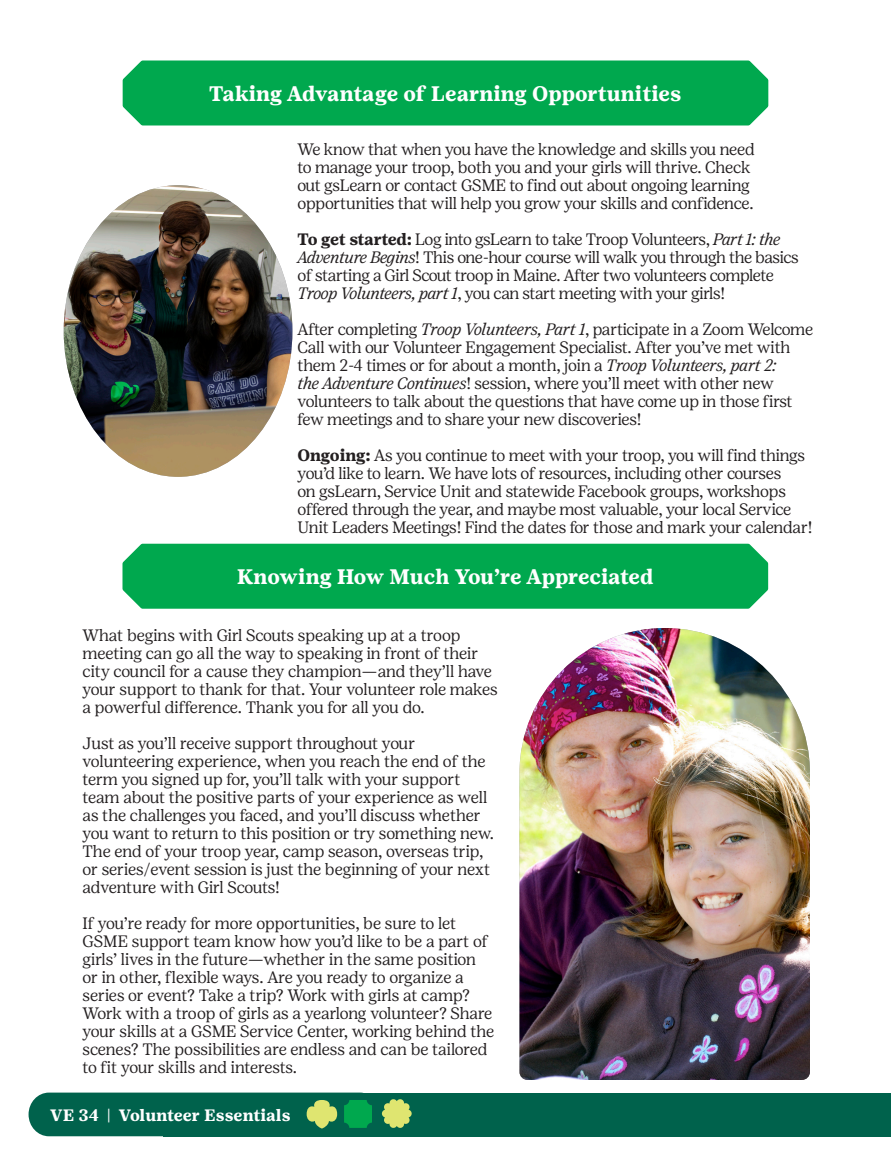
<style>
.page{position:relative;width:891px;height:1161px;background:#fff}
.page>*{position:absolute;margin:0;border:0;box-sizing:border-box;transform-origin:0 0}
.t1{font:700 21px "Girl Scout Text";color:#fff}
.t2{font:300 16.5px/18px "Girl Scout Display";letter-spacing:-.01em;color:#231f20}
.t3{font:700 16.5px "Girl Scout Text";color:#fff}
.s1{font-family:"Girl Scout Text";font-weight:700}
.s2{font-style:italic}
</style>
<div class="page">
<div style="left:163px;top:1093px;width:728px;height:43px;background:#00624c"></div>
<div style="left:29px;top:1093px;width:351px;height:43px;background:#00624c;border-radius:21px"></div>
<svg style="left:307px;top:1100px;width:30px;height:28px"></svg>
<svg style="left:344px;top:1100px;width:28px;height:28px"></svg>
<svg style="left:382px;top:1099px;width:30px;height:29px"></svg>
<div style="left:123px;top:61px;width:645px;height:64px;background:#00a84e"></div>
<div style="left:122px;top:544px;width:646px;height:65px;background:#00a84e"></div>
<img style="left:519px;top:628px;width:291px;height:452px">
<img style="left:64px;top:185px;width:228px;height:292px">
<p class="t1" style="left:209px;top:81px;width:474px">Taking Advantage of Learning Opportunities</p>
<p class="t2" style="left:297px;top:140px;width:459px">We know that when you have the knowledge and skills you need to manage your troop, both you and your girls will thrive. Check out gsLearn or contact GSME to find out about ongoing learning opportunities that will help you grow your skills and confidence.</p>
<p class="t2" style="left:297px;top:230px;width:503px"><span class="s1">To get started:</span> Log into gsLearn to take Troop Volunteers, <span class="s2">Part 1: the Adventure Begins</span>! This one-hour course will walk you through the basics of starting a Girl Scout troop in Maine. After two volunteers complete <span class="s2">Troop Volunteers, part 1</span>, you can start meeting with your girls!</p>
<p class="t2" style="left:297px;top:320px;width:517px">After completing <span class="s2">Troop Volunteers, Part 1</span>, participate in a Zoom Welcome Call with our Volunteer Engagement Specialist. After you’ve met with them 2-4 times or for about a month, join a <span class="s2">Troop Volunteers, part 2:<br>the Adventure Continues</span>! session, where you’ll meet with other new volunteers to talk about the questions that have come up in those first few meetings and to share your new discoveries!</p>
<p class="t2" style="left:297px;top:446px;width:516px"><span class="s1">Ongoing:</span> As you continue to meet with your troop, you will find things you’d like to learn. We have lots of resources, including other courses<br>on gsLearn, Service Unit and statewide Facebook groups, workshops offered through the year, and maybe most valuable, your local Service Unit Leaders Meetings! Find the dates for those and mark your calendar!</p>
<p class="t1" style="left:237px;top:564px;width:418px">Knowing How Much You’re Appreciated</p>
<p class="t2" style="left:82px;top:626px;width:417px">What begins with Girl Scouts speaking up at a troop meeting can go all the way to speaking in front of their city council for a cause they champion—and they’ll have your support to thank for that. Your volunteer role makes a powerful difference. Thank you for all you do.</p>
<p class="t2" style="left:82px;top:734px;width:413px">Just as you’ll receive support throughout your volunteering experience, when you reach the end of the term you signed up for, you’ll talk with your support team about the positive parts of your experience as well as the challenges you faced, and you’ll discuss whether you want to return to this position or try something new.<br>The end of your troop year, camp season, overseas trip, or series/event session is just the beginning of your next adventure with Girl Scouts!</p>
<p class="t2" style="left:82px;top:914px;width:413px">If you’re ready for more opportunities, be sure to let GSME support team know how you’d like to be a part of girls’ lives in the future—whether in the same position or in other, flexible ways. Are you ready to organize a series or event? Take a trip? Work with girls at camp?<br>Work with a troop of girls as a yearlong volunteer? Share your skills at a GSME Service Center, working behind the scenes? The possibilities are endless and can be tailored to fit your skills and interests.</p>
<p class="t3" style="left:50px;top:1105px;width:242px">VE 34 | Volunteer Essentials</p>
</div>
